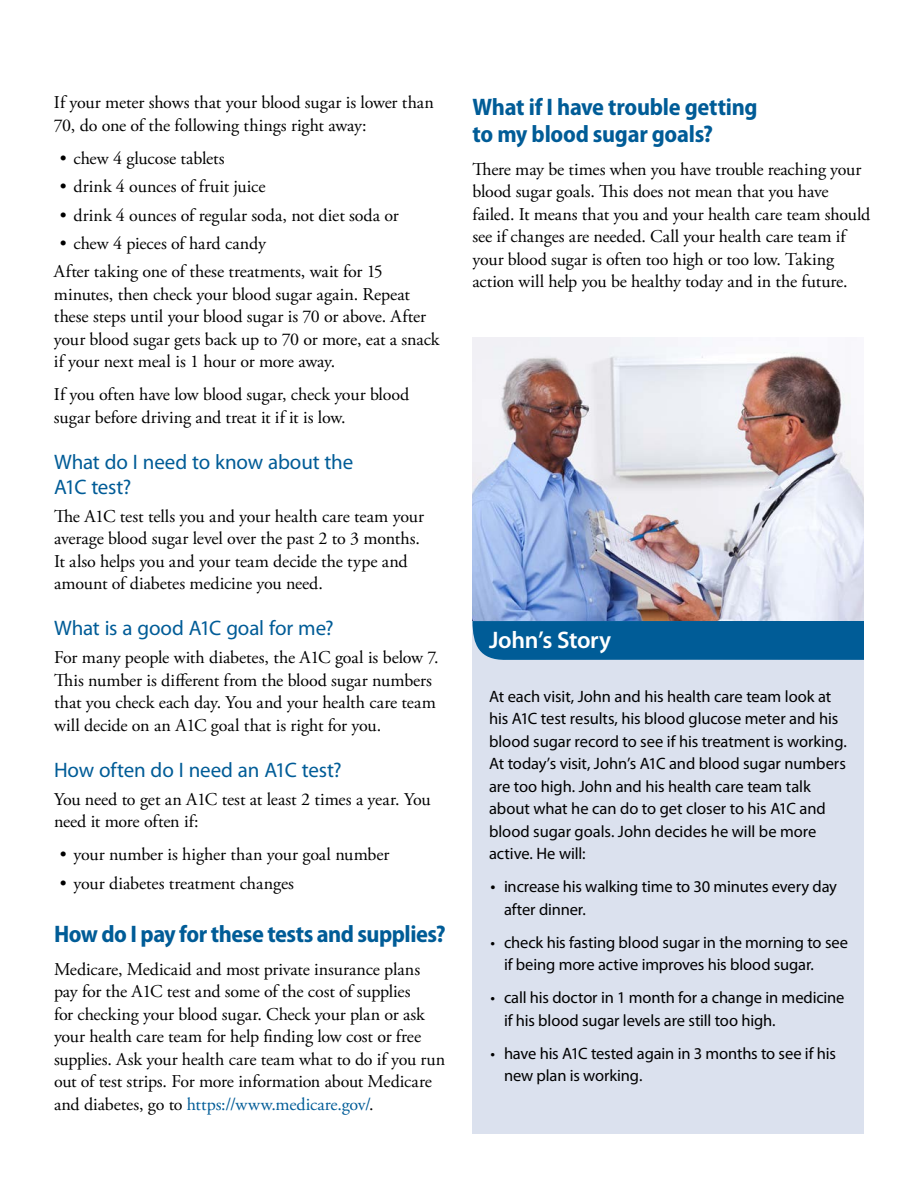
<style>
.page{position:relative;width:918px;height:1188px;background:#fff}
.page>*{position:absolute;margin:0;border:0;box-sizing:border-box;transform-origin:0 0}
.t1{font:700 semi-condensed 24px/27px "Myriad Pro";letter-spacing:-.015em;color:#005c97}
.t2{font:600 24px "Myriad Pro";letter-spacing:-.01em;color:#fff}
.t3{font:21px/25.2px "Myriad Pro";letter-spacing:-.005em;color:#005c97}
.t4{font:18px/22.5px "Adobe Garamond Pro";letter-spacing:-.005em;color:#000}
.t5{font:16.5px/22.5px "Myriad Pro";letter-spacing:-.005em;color:#000}
.s1{color:#005c97}
.s2{font-size:18px}
</style>
<div class="page">
<div style="left:472px;top:622px;width:392px;height:512px;background:#dbe1ee"></div>
<img style="left:472px;top:338px;width:392px;height:283px">
<div style="left:472px;top:621px;width:392px;height:39px;background:#005c97"></div>
<p class="t4" style="left:54px;top:92px;width:382px">If your meter shows that your blood sugar is lower than<br>70, do one of the following things right away:</p>
<p class="t4" style="left:60px;top:148px;width:166px">• chew 4 glucose tablets</p>
<p class="t4" style="left:60px;top:176px;width:207px">• drink 4 ounces of fruit juice</p>
<p class="t4" style="left:60px;top:205px;width:340px">• drink 4 ounces of regular soda, not diet soda or</p>
<p class="t4" style="left:54px;top:230px;width:330px;line-height:27.8px;text-indent:6px">• chew 4 pieces of hard candy<br>After taking one of these treatments, wait for 15</p>
<p class="t4" style="left:54px;top:283px;width:387px">minutes, then check your blood sugar again. Repeat these steps until your blood sugar is 70 or above. After your blood sugar gets back up to 70 or more, eat a snack if your next meal is 1 hour or more away.</p>
<p class="t4" style="left:54px;top:384px;width:357px">If you often have low blood sugar, check your blood sugar before driving and treat it if it is low.</p>
<h3 class="t3" style="left:54px;top:449px;width:301px">What do I need to know about the<br>A1C test?</h3>
<p class="t4" style="left:54px;top:505px;width:372px">The A1C test tells you and your health care team your average blood sugar level over the past 2 to 3 months.<br>It also helps you and your team decide the type and amount of diabetes medicine you need.</p>
<h3 class="t3" style="left:54px;top:615px;width:281px">What is a good A1C goal for me?</h3>
<p class="t4" style="left:54px;top:647px;width:386px">For many people with diabetes, the A1C goal is below 7.<br>This number is different from the blood sugar numbers that you check each day. You and your health care team will decide on an A1C goal that is right for you.</p>
<h3 class="t3" style="left:54px;top:757px;width:289px">How often do I need an A1C test?</h3>
<p class="t4" style="left:54px;top:788px;width:378px">You need to get an A1C test at least 2 times a year. You need it more often if:</p>
<p class="t4" style="left:60px;top:844px;width:331px">• your number is higher than your goal number</p>
<p class="t4" style="left:60px;top:872px;width:236px">• your diabetes treatment changes</p>
<h2 class="t1" style="left:54px;top:921px;width:393px">How do I pay for these tests and supplies?</h2>
<p class="t4" style="left:54px;top:959px;width:393px">Medicare, Medicaid and most private insurance plans pay for the A1C test and some of the cost of supplies<br>for checking your blood sugar. Check your plan or ask your health care team for help finding low cost or free supplies. Ask your health care team what to do if you run out of test strips. For more information about Medicare and diabetes, go to <span class="s1">https://www.medicare.gov/</span>.</p>
<h2 class="t1" style="left:472px;top:94px;width:287px">What if I have trouble getting to my blood sugar goals?</h2>
<p class="t4" style="left:472px;top:158px;width:399px">There may be times when you have trouble reaching your blood sugar goals. This does not mean that you have failed. It means that you and your health care team should see if changes are needed. Call your health care team if your blood sugar is often too high or too low. Taking action will help you be healthy today and in the future.</p>
<h3 class="t2" style="left:489px;top:625px;width:124px">John’s Story</h3>
<p class="t5" style="left:489px;top:685px;width:360px">At each visit, John and his health care team look at his A1C test results, his blood glucose meter and his blood sugar record to see if his treatment is working.<br>At today’s visit, John’s A1C and blood sugar numbers are too high. John and his health care team talk about what he can do to get closer to his A1C and blood sugar goals. John decides he will be more active. He will:</p>
<p class="t5" style="left:504px;top:875px;width:335px;text-indent:-14px"><span class="s2">•</span> increase his walking time to 30 minutes every day after dinner.</p>
<p class="t5" style="left:504px;top:931px;width:345px;text-indent:-13px">• check his fasting blood sugar in the morning to see if being more active improves his blood sugar.</p>
<p class="t5" style="left:504px;top:986px;width:342px;text-indent:-13px">• call his doctor in 1 month for a change in medicine if his blood sugar levels are still too high.</p>
<p class="t5" style="left:504px;top:1042px;width:333px;text-indent:-13px">• have his A1C tested again in 3 months to see if his new plan is working.</p>
</div>
